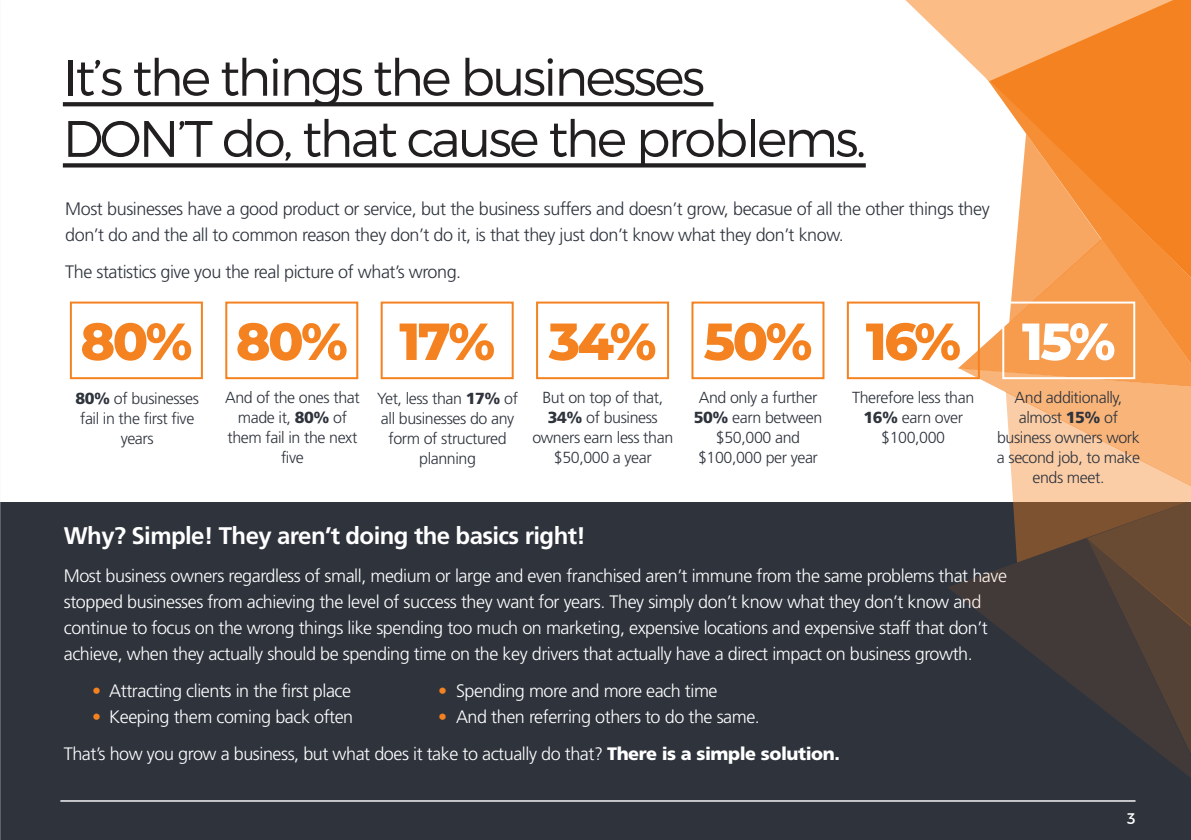
<style>
.page{position:relative;width:1191px;height:840px;background:#fff}
.page>*{position:absolute;margin:0;border:0;box-sizing:border-box;transform-origin:0 0}
.t1{font:800 52px "Montserrat";letter-spacing:-.05em;color:#f58220}
.t2{font:300 51.2px/61px "Montserrat";letter-spacing:-.05em;color:#221f20}
.t3{font:700 24px "Frutiger";letter-spacing:-.025em;color:#fff}
.t4{font:300 18px/26px "Frutiger";letter-spacing:-.025em;color:#fff}
.t5{font:300 18px/26px "Frutiger";letter-spacing:-.025em;color:#2e333c}
.t6{font:300 16px/20px "Frutiger";letter-spacing:-.025em;color:#2e333c;text-align:center}
.t7{font:15.6px "Montserrat";color:#fff}
.s1{color:#fff}
.s2{font-weight:900}
.s3{color:#f58220}
</style>
<div class="page">
<div style="left:0;top:502px;width:1191px;height:337px;background:#2e333c"></div>
<svg style="left:1173px;top:0;width:18px;height:72px"></svg>
<svg style="left:988px;top:72px;width:203px;height:61px;fill:#f58220"></svg>
<svg style="left:958px;top:133px;width:233px;height:404px"></svg>
<svg style="left:948px;top:537px;width:243px;height:241px"></svg>
<svg style="left:905px;top:0;width:268px;height:81px"></svg>
<svg style="left:63px;top:102px;width:650px;height:4px;fill:#221f20"></svg>
<svg style="left:63px;top:163px;width:802px;height:4px;fill:#221f20"></svg>
<img style="left:0;top:0;width:1px;height:839px">
<div style="left:70px;top:301px;width:133px;height:78px;border:2px solid #f58220"></div>
<div style="left:225px;top:301px;width:133px;height:78px;border:2px solid #f58220"></div>
<div style="left:381px;top:301px;width:133px;height:78px;border:2px solid #f58220"></div>
<div style="left:536px;top:301px;width:133px;height:78px;border:2px solid #f58220"></div>
<div style="left:691px;top:301px;width:133px;height:78px;border:2px solid #f58220"></div>
<div style="left:847px;top:301px;width:133px;height:78px;border:2px solid #f58220"></div>
<div style="left:1002px;top:301px;width:133px;height:78px;border:2px solid #fff"></div>
<hr style="left:60px;top:799px;width:1075px;height:2px;background:#fff">
<h2 class="t2" style="left:63px;top:46px;width:805px">It’s the things the businesses<br>DON’T do, that cause the problems.</h2>
<p class="t5" style="left:65px;top:196px;width:926px">Most businesses have a good product or service, but the business suffers and doesn’t grow, becasue of all the other things they don’t do and the all to common reason they don’t do it, is that they just don’t know what they don’t know.</p>
<p class="t5" style="left:65px;top:259px;width:397px">The statistics give you the real picture of what’s wrong.</p>
<h1 class="t1" style="left:80px;top:303px;width:1036px">80% 80% 17% 34% 50% 16% <span class="s1">15%</span></h1>
<p class="t6" style="left:75px;top:388px;width:125px"><span class="s2">80%</span> of businesses fail in the first five years</p>
<p class="t6" style="left:225px;top:387px;width:136px">And of the ones that made it, <span class="s2">80%</span> of them fail in the next five</p>
<p class="t6" style="left:377px;top:388px;width:142px">Yet, less than <span class="s2">17%</span> of all businesses do any form of structured planning</p>
<p class="t6" style="left:532px;top:387px;width:142px">But on top of that,<br><span class="s2">34%</span> of business owners earn less than $50,000 a year</p>
<p class="t6" style="left:693px;top:387px;width:130px">And only a further<br><span class="s2">50%</span> earn between $50,000 and $100,000 per year</p>
<p class="t6" style="left:852px;top:387px;width:124px">Therefore less than<br><span class="s2">16%</span> earn over $100,000</p>
<p class="t6" style="left:996px;top:387px;width:145px">And additionally, almost <span class="s2">15%</span> of business owners work a second job, to make ends meet.</p>
<h3 class="t3" style="left:64px;top:521px;width:523px">Why? Simple! They aren’t doing the basics right!</h3>
<p class="t4" style="left:64px;top:562px;width:944px">Most business owners regardless of small, medium or large and even franchised aren’t immune from the same problems that have stopped businesses from achieving the level of success they want for years. They simply don’t know what they don’t know and continue to focus on the wrong things like spending too much on marketing, expensive locations and expensive staff that don’t achieve, when they actually should be spending time on the key drivers that actually have a direct impact on business growth.</p>
<p class="t4" style="left:92px;top:677px;width:260px"><span class="s3">•</span> Attracting clients in the first place</p>
<p class="t4" style="left:438px;top:677px;width:281px"><span class="s3">•</span> Spending more and more each time</p>
<p class="t4" style="left:92px;top:703px;width:263px"><span class="s3">•</span> Keeping them coming back often</p>
<p class="t4" style="left:64px;top:698px;width:777px;line-height:37.4px;text-indent:374px"><span class="s3">•</span> And then referring others to do the same.<br>That’s how you grow a business, but what does it take to actually do that? <span class="s2">There is a simple solution.</span></p>
<p class="t7" style="left:1127px;top:808px;width:10px">3</p>
</div>
